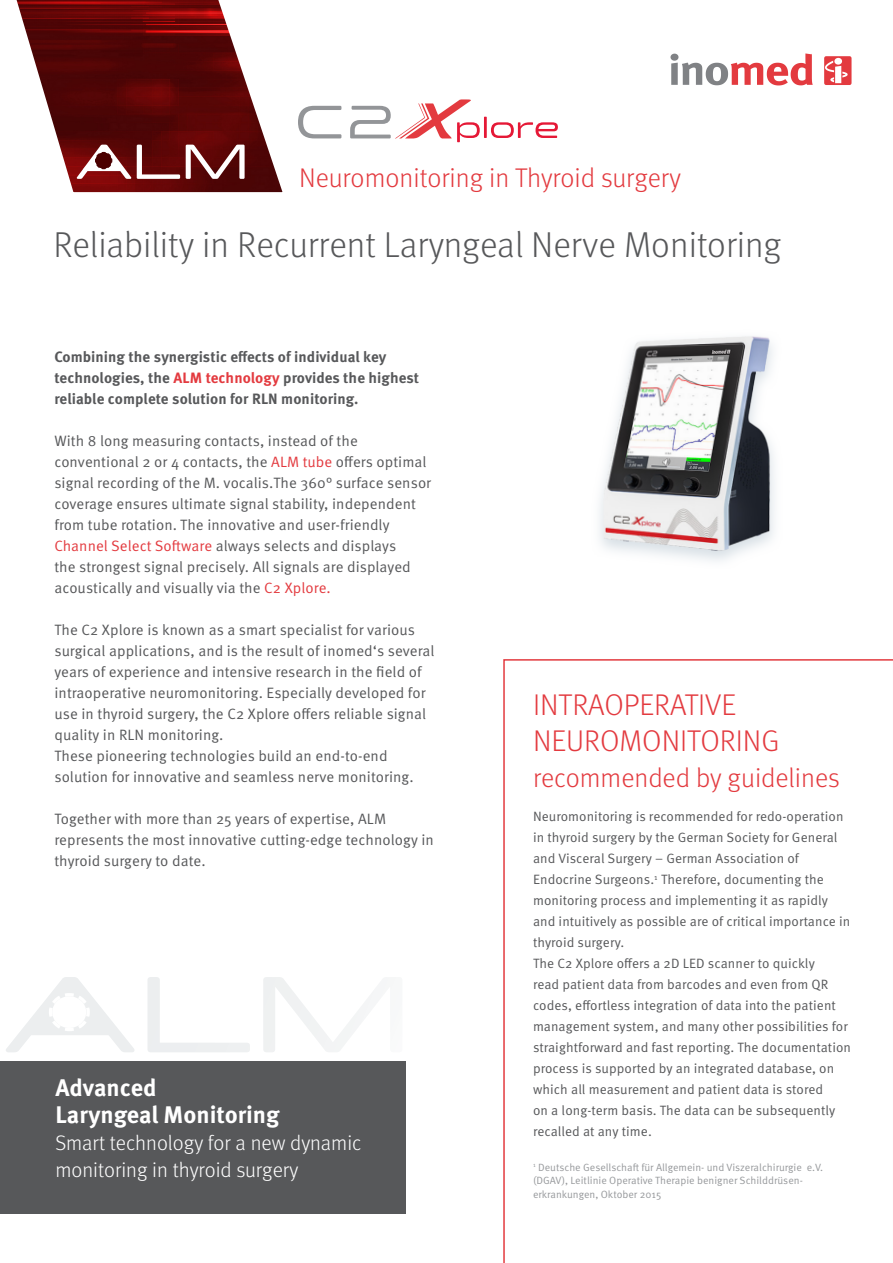
<style>
.page{position:relative;width:893px;height:1263px;background:#fff}
.page>*{position:absolute;margin:0;border:0;box-sizing:border-box;transform-origin:0 0}
.t1{font:300 36px "Meta Pro";color:#57585a}
.große_Überschrift_Fließtexte{font:300 30px "Meta Pro";color:#e33a3f}
.große_Überschrift_Fließtexte-2{font:300 27px "Meta Pro";color:#e33a3f}
.Fließtext{font:700 24px "Meta Pro";color:#fff}
.Fließtext-2{font:300 21px/27px "Meta Pro";color:#fff}
.Fließtext-3{font:15px/21px "Meta Pro Norm";letter-spacing:.005em;color:#57585a}
.Fließtext-4{font:700 15px/21px "Meta Pro";letter-spacing:.005em;color:#57585a}
.Fließtext-5{font:13.5px/21px "Meta Pro Norm";letter-spacing:.005em;color:#57585a}
.t2{font:10.5px/13.5px "Meta Pro Norm";color:#97999c}
.s1{color:#e33a3f}
</style>
<div class="page">
<svg style="left:148px;top:977px;width:102px;height:75px"></svg>
<svg style="left:263px;top:977px;width:111px;height:75px"></svg>
<svg style="left:6px;top:977px;width:128px;height:75px"></svg>
<div style="left:52px;top:996px;width:34px;height:32px;background:#fff;border-radius:50%"></div>
<svg style="left:16px;top:0;width:267px;height:193px"></svg>
<div style="left:0;top:1061px;width:405px;height:152px;background:#57585a"></div>
<svg style="left:670px;top:53px;width:182px;height:33px"></svg>
<svg style="left:137px;top:145px;width:43px;height:34px"></svg>
<svg style="left:186px;top:145px;width:59px;height:34px"></svg>
<svg style="left:77px;top:145px;width:54px;height:34px"></svg>
<div style="left:96px;top:153px;width:15px;height:15px;background:#4c0000;border-radius:50%"></div>
<div style="left:96px;top:153px;width:16px;height:15px;border:1px solid #4a0001;border-radius:50%"></div>
<svg style="left:503px;top:659px;width:390px;height:604px"></svg>
<svg style="left:298px;top:106px;width:43px;height:32px"></svg>
<hr style="left:484px;top:117px;width:3px;height:21px;background:#e51836">
<svg style="left:491px;top:122px;width:67px;height:16px"></svg>
<svg style="left:350px;top:99px;width:130px;height:43px"></svg>
<img style="left:599px;top:336px;width:176px;height:224px">
<p class="große_Überschrift_Fließtexte-2" style="left:299px;top:158px;width:383px">Neuromonitoring in Thyroid surgery</p>
<p class="t1" style="left:53px;top:218px;width:730px">Reliability in Recurrent Laryngeal Nerve Monitoring</p>
<p class="Fließtext-4" style="left:54px;top:345px;width:366px">Combining the synergistic effects of individual key technologies, the <span class="s1">ALM technology</span> provides the highest reliable complete solution for RLN monitoring.</p>
<p class="Fließtext-3" style="left:54px;top:429px;width:378px">With 8 long measuring contacts, instead of the conventional 2 or 4 contacts, the <span class="s1">ALM tube</span> offers optimal signal recording of the M. vocalis.The 360° surface sensor coverage ensures ultimate signal stability, independent from tube rotation. The innovative and user-friendly <span class="s1">Channel Select Software</span> always selects and displays<br>the strongest signal precisely. All signals are displayed acoustically and visually via the <span class="s1">C2 Xplore.</span></p>
<p class="Fließtext-3" style="left:54px;top:618px;width:382px">The C2 Xplore is known as a smart specialist for various surgical applications, and is the result of inomed‘s several years of experience and intensive research in the field of intraoperative neuromonitoring. Especially developed for use in thyroid surgery, the C2 Xplore offers reliable signal quality in RLN monitoring.</p>
<p class="Fließtext-3" style="left:54px;top:744px;width:361px">These pioneering technologies build an end-to-end solution for innovative and seamless nerve monitoring.</p>
<p class="Fließtext-3" style="left:54px;top:807px;width:381px">Together with more than 25 years of expertise, ALM represents the most innovative cutting-edge technology in thyroid surgery to date.</p>
<p class="Fließtext" style="left:55px;top:1069px;width:103px">Advanced</p>
<p class="Fließtext" style="left:55px;top:1096px;width:226px">Laryngeal Monitoring</p>
<p class="Fließtext-2" style="left:55px;top:1128px;width:308px">Smart technology for a new dynamic monitoring in thyroid surgery</p>
<p class="große_Überschrift_Fließtexte" style="left:533px;top:683px;width:205px">INTRAOPERATIVE</p>
<p class="große_Überschrift_Fließtexte" style="left:533px;top:719px;width:248px">NEUROMONITORING</p>
<p class="große_Überschrift_Fließtexte-2" style="left:533px;top:758px;width:308px">recommended by guidelines</p>
<p class="Fließtext-5" style="left:533px;top:805px;width:319px">Neuromonitoring is recommended for redo-operation in thyroid surgery by the German Society for General and Visceral Surgery – German Association of Endocrine Surgeons.<sup>1</sup> Therefore, documenting the monitoring process and implementing it as rapidly and intuitively as possible are of critical importance in thyroid surgery.</p>
<p class="Fließtext-5" style="left:533px;top:952px;width:319px">The C2 Xplore offers a 2D LED scanner to quickly<br>read patient data from barcodes and even from QR codes, effortless integration of data into the patient management system, and many other possibilities for straightforward and fast reporting. The documentation process is supported by an integrated database, on which all measurement and patient data is stored<br>on a long-term basis. The data can be subsequently recalled at any time.</p>
<p class="t2" style="left:533px;top:1159px;width:292px"><sup>1</sup> Deutsche Gesellschaft für Allgemein- und Viszeralchirurgie e.V. (DGAV), Leitlinie Operative Therapie benigner Schilddrüsen&shy;erkrankungen, Oktober 2015</p>
</div>
